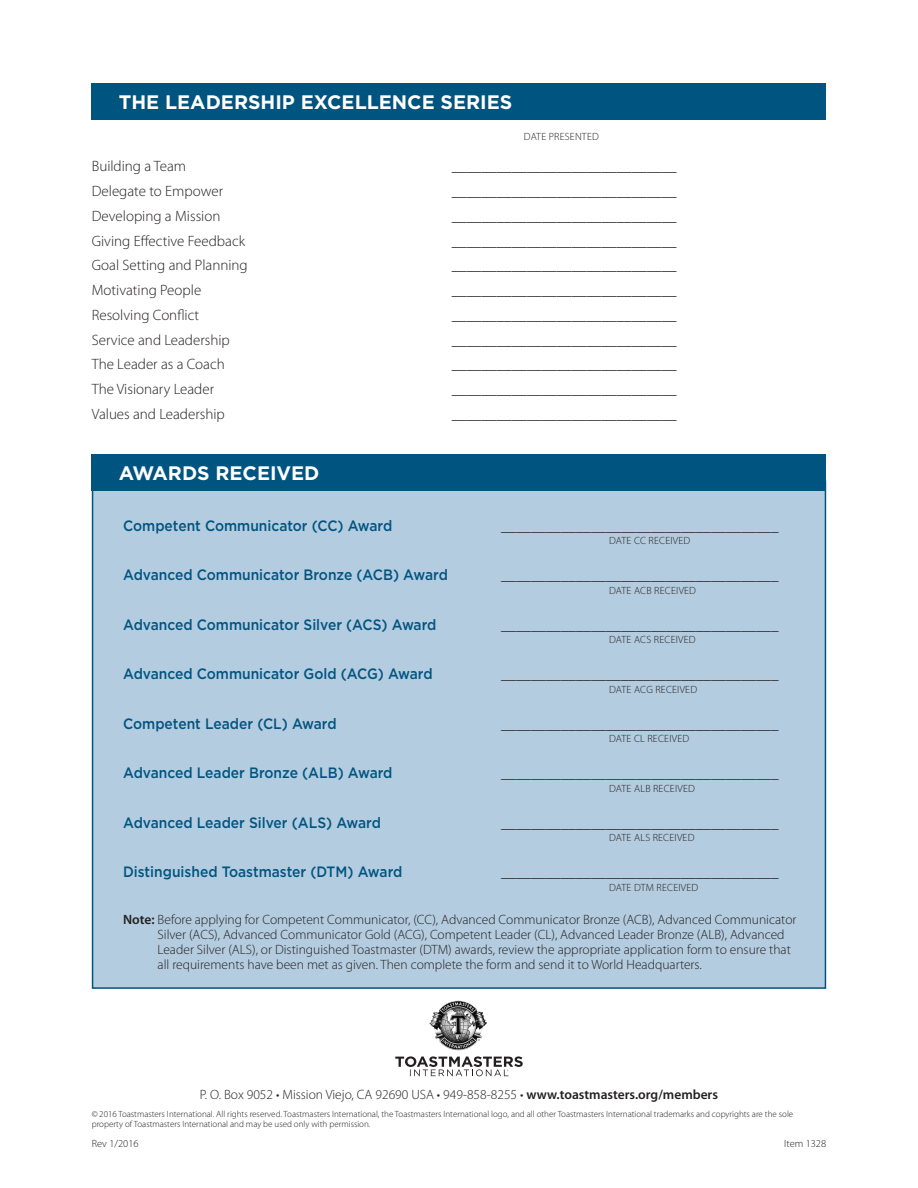
<style>
.page{position:relative;width:918px;height:1188px;background:#fff}
.page>*{position:absolute;margin:0;border:0;box-sizing:border-box;transform-origin:0 0}
.t1{font:700 19.5px "Gotham";color:#fff}
.t2{font:300 15px "Myriad Pro";color:#231f20}
.t3{font:500 15px "Gotham";color:#005480;scale:.92 1}
.t4{font:300 13.5px/15px "Myriad Pro";color:#231f20}
.t5{font:300 10.5px "Myriad Pro";letter-spacing:.02em;color:#231f20}
.t6{font:300 10.5px "Myriad Pro";color:#231f20}
.t7{font:300 9px/10.8px "Myriad Pro";color:#231f20}
.s1{font-weight:600}
</style>
<div class="page">
<div style="left:92px;top:480px;width:734px;height:509px;background:#b4ccdf;border:2px solid #005480"></div>
<div style="left:92px;top:83px;width:734px;height:37px;background:#005480"></div>
<div style="left:92px;top:454px;width:734px;height:36px;background:#005480"></div>
<img style="left:430px;top:1001px;width:57px;height:49px">
<svg style="left:395px;top:1056px;width:128px;height:20px"></svg>
<h1 class="t1" style="left:119px;top:89px;width:395px">THE LEADERSHIP EXCELLENCE SERIES</h1>
<p class="t5" style="left:524px;top:130px;width:77px">DATE PRESENTED</p>
<p class="t2" style="left:92px;top:157px;width:96px">Building a Team</p>
<p class="t2" style="left:452px;top:157px;width:226px">______________________________</p>
<p class="t2" style="left:92px;top:182px;width:133px">Delegate to Empower</p>
<p class="t2" style="left:452px;top:182px;width:226px">______________________________</p>
<p class="t2" style="left:92px;top:207px;width:130px">Developing a Mission</p>
<p class="t2" style="left:452px;top:207px;width:226px">______________________________</p>
<p class="t2" style="left:92px;top:232px;width:155px">Giving Effective Feedback</p>
<p class="t2" style="left:452px;top:232px;width:226px">______________________________</p>
<p class="t2" style="left:92px;top:256px;width:157px">Goal Setting and Planning</p>
<p class="t2" style="left:452px;top:256px;width:226px">______________________________</p>
<p class="t2" style="left:92px;top:281px;width:111px">Motivating People</p>
<p class="t2" style="left:452px;top:281px;width:226px">______________________________</p>
<p class="t2" style="left:92px;top:306px;width:109px">Resolving Conflict</p>
<p class="t2" style="left:452px;top:306px;width:226px">______________________________</p>
<p class="t2" style="left:92px;top:331px;width:140px">Service and Leadership</p>
<p class="t2" style="left:452px;top:331px;width:226px">______________________________</p>
<p class="t2" style="left:92px;top:355px;width:134px">The Leader as a Coach</p>
<p class="t2" style="left:452px;top:355px;width:226px">______________________________</p>
<p class="t2" style="left:92px;top:380px;width:124px">The Visionary Leader</p>
<p class="t2" style="left:452px;top:380px;width:226px">______________________________</p>
<p class="t2" style="left:92px;top:405px;width:135px">Values and Leadership</p>
<p class="t2" style="left:452px;top:405px;width:226px">______________________________</p>
<h1 class="t1" style="left:119px;top:460px;width:202px">AWARDS RECEIVED</h1>
<p class="t3" style="left:123px;top:516px;width:294px">Competent Communicator (CC) Award</p>
<p class="t3" style="left:123px;top:565px;width:355px">Advanced Communicator Bronze (ACB) Award</p>
<p class="t3" style="left:123px;top:615px;width:342px">Advanced Communicator Silver (ACS) Award</p>
<p class="t3" style="left:123px;top:664px;width:338px">Advanced Communicator Gold (ACG) Award</p>
<p class="t3" style="left:123px;top:714px;width:234px">Competent Leader (CL) Award</p>
<p class="t3" style="left:123px;top:763px;width:294px">Advanced Leader Bronze (ALB) Award</p>
<p class="t3" style="left:123px;top:813px;width:282px">Advanced Leader Silver (ALS) Award</p>
<p class="t2" style="left:501px;top:517px;width:279px">_____________________________________</p>
<p class="t5" style="left:609px;top:534px;width:83px">DATE CC RECEIVED</p>
<p class="t2" style="left:501px;top:566px;width:279px">_____________________________________</p>
<p class="t5" style="left:609px;top:584px;width:89px">DATE ACB RECEIVED</p>
<p class="t2" style="left:501px;top:616px;width:279px">_____________________________________</p>
<p class="t5" style="left:609px;top:633px;width:88px">DATE ACS RECEIVED</p>
<p class="t2" style="left:501px;top:665px;width:279px">_____________________________________</p>
<p class="t5" style="left:609px;top:683px;width:90px">DATE ACG RECEIVED</p>
<p class="t2" style="left:501px;top:715px;width:279px">_____________________________________</p>
<p class="t5" style="left:609px;top:732px;width:82px">DATE CL RECEIVED</p>
<p class="t2" style="left:501px;top:764px;width:279px">_____________________________________</p>
<p class="t5" style="left:609px;top:782px;width:87px">DATE ALB RECEIVED</p>
<p class="t2" style="left:501px;top:814px;width:279px">_____________________________________</p>
<p class="t5" style="left:609px;top:831px;width:87px">DATE ALS RECEIVED</p>
<p class="t3" style="left:123px;top:862px;width:305px">Distinguished Toastmaster (DTM) Award</p>
<p class="t2" style="left:501px;top:863px;width:279px">_____________________________________</p>
<p class="t5" style="left:609px;top:881px;width:91px">DATE DTM RECEIVED</p>
<p class="t4" style="left:158px;top:912px;width:640px;text-indent:-35px"><span class="s1">Note:</span> Before applying for Competent Communicator, (CC), Advanced Communicator Bronze (ACB), Advanced Communicator Silver (ACS), Advanced Communicator Gold (ACG), Competent Leader (CL), Advanced Leader Bronze (ALB), Advanced Leader Silver (ALS), or Distinguished Toastmaster (DTM) awards, review the appropriate application form to ensure that all requirements have been met as given. Then complete the form and send it to World Headquarters.</p>
<p class="t4" style="left:200px;top:1087px;width:520px">P. O. Box 9052 • Mission Viejo, CA 92690 USA • 949-858-8255 • <span class="s1">www.toastmasters.org/members</span></p>
<p class="t7" style="left:92px;top:1108px;width:703px">© 2016 Toastmasters International. All rights reserved. Toastmasters International, the Toastmasters International logo, and all other Toastmasters International trademarks and copyrights are the sole property of Toastmasters International and may be used only with permission.</p>
<p class="t5" style="left:92px;top:1137px;width:48px">Rev 1/2016</p>
<p class="t6" style="left:784px;top:1137px;width:44px">Item 1328</p>
</div>
